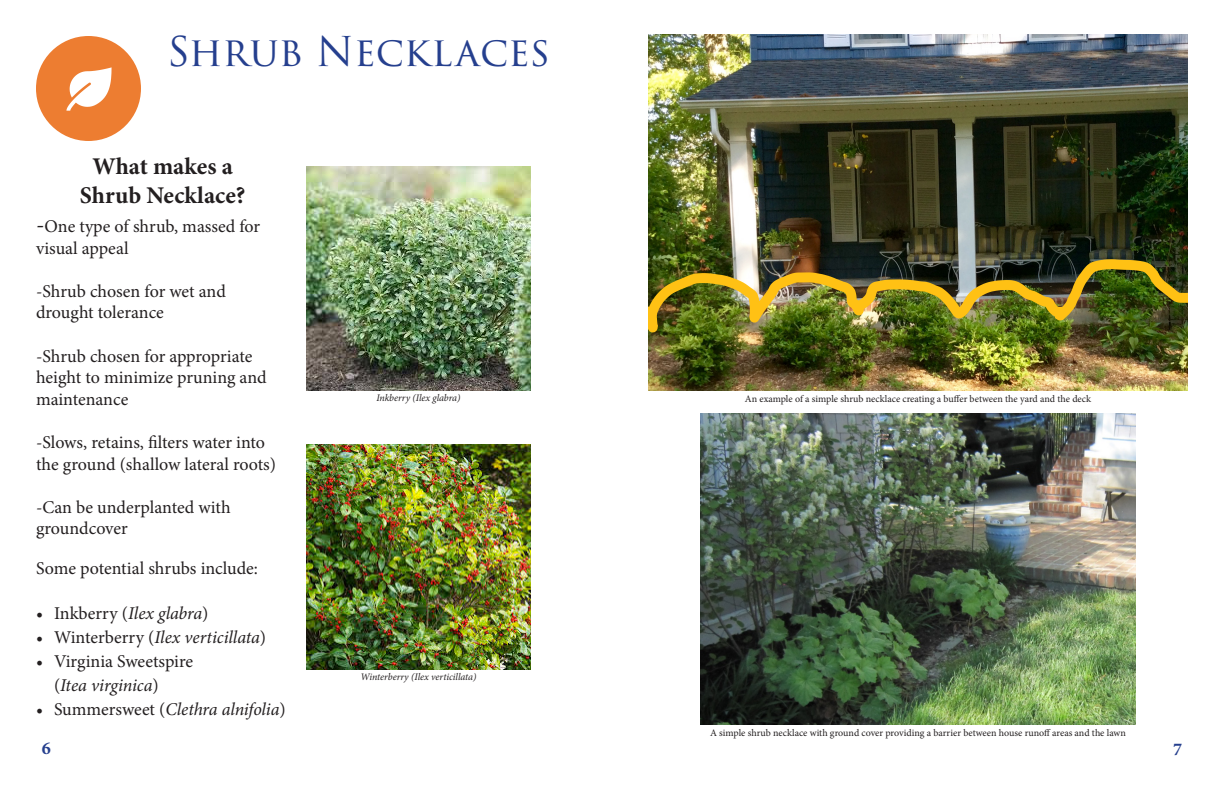
<style>
.page{position:relative;width:1224px;height:792px;background:#fff}
.page>*{position:absolute;margin:0;border:0;box-sizing:border-box;transform-origin:0 0}
.t1{font:40px "Trajan Pro 3";color:#253f8e}
.t2{font:700 24px "Minion Pro";color:#231f20}
.t3{font:18px/21.6px "Minion Pro";color:#231f20}
.t4{font:italic 18px "Minion Pro";letter-spacing:-.005em;color:#231f20}
.t5{font:700 18px "Minion Pro";color:#253f8e}
.t6{font:10px "Minion Pro";color:#231f20}
.t7{font:italic 10px "Minion Pro";letter-spacing:-.005em;color:#231f20}
.s1{font-size:24px}
.s2{font-style:italic}
.s3{font-style:normal}
</style>
<div class="page">
<div style="left:36px;top:36px;width:105px;height:105px;background:#ed7d31;border-radius:50%"></div>
<img style="left:66px;top:67px;width:46px;height:44px">
<img style="left:306px;top:166px;width:225px;height:225px">
<img style="left:306px;top:445px;width:225px;height:225px">
<img style="left:648px;top:35px;width:540px;height:356px">
<img style="left:648px;top:259px;width:540px;height:89px">
<img style="left:700px;top:413px;width:436px;height:311px">
<p class="t1" style="left:167px;top:24px;width:384px">Shrub Necklaces</p>
<p class="t2" style="left:92px;top:150px;width:142px">What makes a</p>
<p class="t2" style="left:80px;top:179px;width:167px">Shrub Necklace?</p>
<p class="t3" style="left:36px;top:216px;width:226px"><span class="s1">-</span>One type of shrub, massed for visual appeal</p>
<p class="t3" style="left:36px;top:280px;width:191px">-Shrub chosen for wet and</p>
<p class="t3" style="left:36px;top:302px;width:129px">drought tolerance</p>
<p class="t3" style="left:36px;top:345px;width:232px">-Shrub chosen for appropriate height to minimize pruning and maintenance</p>
<p class="t3" style="left:36px;top:432px;width:242px">-Slows, retains, filters water into the ground (shallow lateral roots)</p>
<p class="t3" style="left:36px;top:496px;width:196px">-Can be underplanted with groundcover</p>
<p class="t3" style="left:36px;top:557px;width:223px">Some potential shrubs include:</p>
<p class="t3" style="left:36px;top:603px;width:174px">• Inkberry (<span class="s2">Ilex glabra</span>)</p>
<p class="t4" style="left:36px;top:625px;width:232px"><span class="s3">• Winterberry (</span>Ilex verticillata<span class="s3">)</span></p>
<p class="t3" style="left:54px;top:650px;width:141px;line-height:24px;text-indent:-18px">• Virginia Sweetspire (<span class="s2">Itea virginica</span>)</p>
<p class="t4" style="left:36px;top:697px;width:251px"><span class="s3">• Summersweet (</span>Clethra alnifolia<span class="s3">)</span></p>
<p class="t7" style="left:377px;top:391px;width:85px">Inkberry (Ilex glabra)</p>
<p class="t7" style="left:361px;top:670px;width:117px">Winterberry (Ilex verticillata)</p>
<p class="t6" style="left:745px;top:393px;width:348px">An example of a simple shrub necklace creating a buffer between the yard and the deck</p>
<p class="t6" style="left:710px;top:726px;width:417px">A simple shrub necklace with ground cover providing a barrier between house runoff areas and the lawn</p>
<p class="t5" style="left:42px;top:736px;width:10px">6</p>
<p class="t5" style="left:1173px;top:737px;width:10px">7</p>
</div>
